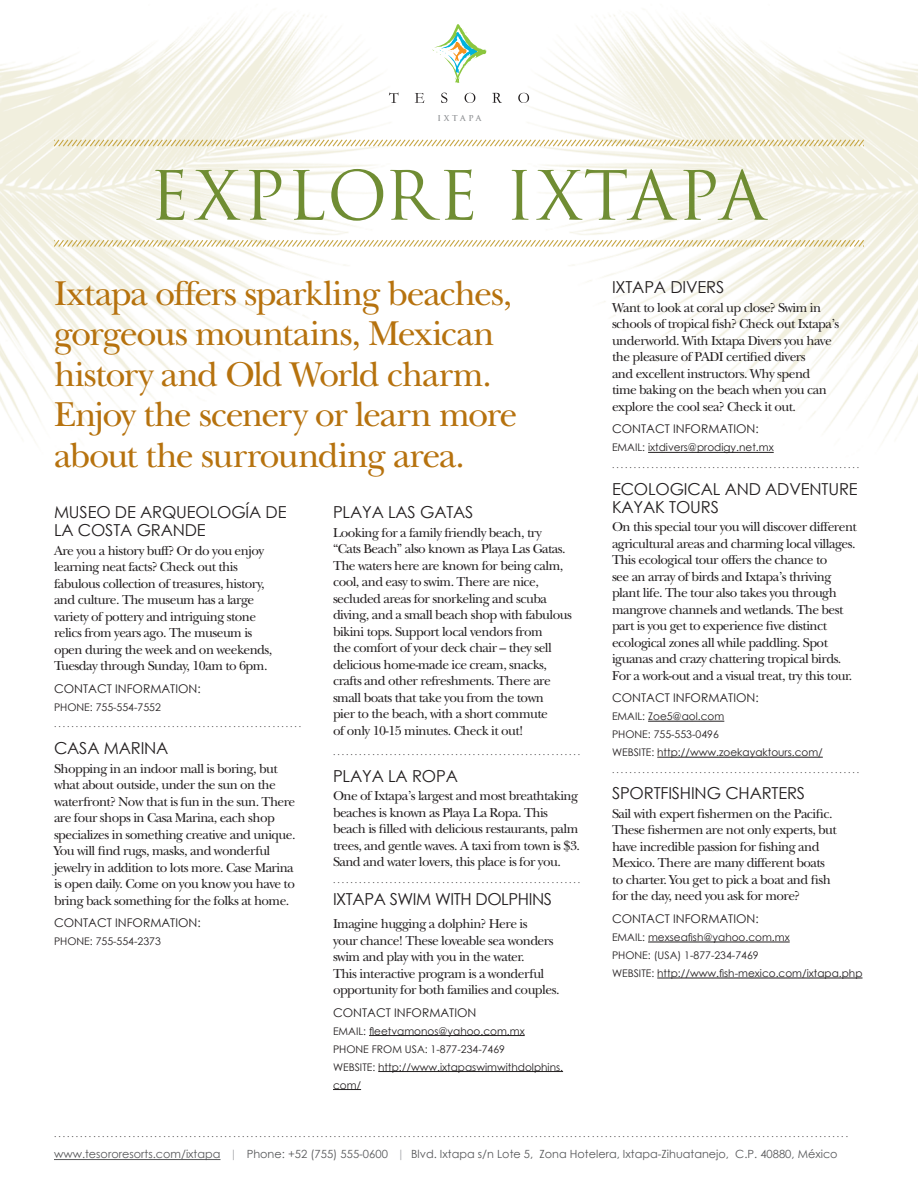
<style>
.page{position:relative;width:918px;height:1188px;background:#fff}
.page>*{position:absolute;margin:0;border:0;box-sizing:border-box;transform-origin:0 0}
.t1{font:66px "Trajan Pro";letter-spacing:.025em;color:#708d33}
.Intro{font:36px/40.5px "New Baskerville Std";letter-spacing:-.04em;color:#b6720e}
.Headers{font:16.5px/18px "Century Gothic";letter-spacing:-.01em;color:#231f20}
.Body_Copy{font:13.5px/16.5px "New Baskerville Std";letter-spacing:-.04em;color:#231f20}
.Contact_Header{font:12px "Century Gothic";color:#231f20}
.Phone_lower_case{font:11.25px "Century Gothic";color:#57585a}
.Phone{font:10.5px/18px "Century Gothic";color:#231f20}
.dot_line{font:9px "Baskerville Cyr LT Std Upright";color:#231f20}
.Phone_lower_case-2{font:9px "Baskerville Cyr LT Std Upright";color:#231f20}
.Body_Copy-2{font:9px "Baskerville Cyr LT Std Upright";color:#231f20}
.t2{font:700 7.95px "Trajan Pro";letter-spacing:.325em;color:#939598}
.s1{color:#a8a9ad}
</style>
<div class="page">
<img style="left:0;top:14px;width:392px;height:429px">
<img style="left:524px;top:14px;width:394px;height:438px">
<hr style="left:369px;top:1035px;width:156px;height:1px;background:#231f20">
<hr style="left:378px;top:1071px;width:185px;height:1px;background:#231f20">
<svg style="left:333px;top:1089px;width:28px;height:1px"></svg>
<hr style="left:648px;top:452px;width:126px;height:1px;background:#231f20">
<hr style="left:648px;top:721px;width:76px;height:1px;background:#231f20">
<hr style="left:657px;top:757px;width:166px;height:1px;background:#231f20">
<hr style="left:648px;top:942px;width:142px;height:1px;background:#231f20">
<hr style="left:657px;top:978px;width:206px;height:1px;background:#231f20">
<svg style="left:389px;top:93px;width:9px;height:10px"></svg>
<svg style="left:415px;top:93px;width:9px;height:10px"></svg>
<svg style="left:441px;top:93px;width:6px;height:10px"></svg>
<svg style="left:465px;top:93px;width:10px;height:10px"></svg>
<svg style="left:492px;top:93px;width:10px;height:10px"></svg>
<svg style="left:518px;top:93px;width:11px;height:10px"></svg>
<svg style="left:432px;top:24px;width:55px;height:59px"></svg>
<svg style="left:54px;top:240px;width:810px;height:7px"></svg>
<svg style="left:54px;top:140px;width:810px;height:6px"></svg>
<hr style="left:54px;top:1159px;width:166px;height:1px;background:#57585a">
<p class="t2" style="left:437px;top:113px;width:46px">IXTAPA</p>
<p class="t1" style="left:149px;top:154px;width:618px">EXPLORE IXTAPA</p>
<p class="Intro" style="left:54px;top:273px;width:465px">Ixtapa offers sparkling beaches, gorgeous mountains, Mexican history and Old World charm.<br>Enjoy the scenery or learn more about the surrounding area.</p>
<p class="Headers" style="left:54px;top:503px;width:234px">MUSEO DE ARQUEOLOGÍA DE<br>LA COSTA GRANDE</p>
<p class="Body_Copy" style="left:54px;top:542px;width:220px">Are you a history buff? Or do you enjoy learning neat facts? Check out this fabulous collection of treasures, history, and culture. The museum has a large variety of pottery and intriguing stone relics from years ago. The museum is open during the week and on weekends, Tuesday through Sunday, 10am to 6pm.</p>
<p class="Contact_Header" style="left:54px;top:680px;width:148px">CONTACT INFORMATION:</p>
<p class="Phone" style="left:54px;top:698px;width:108px">PHONE: 755-554-7552</p>
<p class="dot_line" style="left:54px;top:719px;width:249px">. . . . . . . . . . . . . . . . . . . . . . . . . . . . . . . . . . . . . . . . . . . . . . . . . . . . . . . . .</p>
<p class="Headers" style="left:54px;top:739px;width:115px">CASA MARINA</p>
<p class="Body_Copy" style="left:54px;top:760px;width:243px">Shopping in an indoor mall is boring, but what about outside, under the sun on the waterfront? Now that is fun in the sun. There are four shops in Casa Marina, each shop specializes in something creative and unique.<br>You will find rugs, masks, and wonderful jewelry in addition to lots more. Case Marina is open daily. Come on you know you have to bring back something for the folks at home.</p>
<p class="Contact_Header" style="left:54px;top:914px;width:148px">CONTACT INFORMATION:</p>
<p class="Phone" style="left:54px;top:932px;width:108px">PHONE: 755-554-2373</p>
<p class="Headers" style="left:333px;top:503px;width:142px">PLAYA LAS GATAS</p>
<p class="Body_Copy" style="left:333px;top:524px;width:240px">Looking for a family friendly beach, try “Cats Beach” also known as Playa Las Gatas.<br>The waters here are known for being calm, cool, and easy to swim. There are nice, secluded areas for snorkeling and scuba diving, and a small beach shop with fabulous bikini tops. Support local vendors from<br>the comfort of your deck chair – they sell delicious home-made ice cream, snacks, crafts and other refreshments. There are small boats that take you from the town<br>pier to the beach, with a short commute<br>of only 10-15 minutes. Check it out!</p>
<p class="Body_Copy-2" style="left:333px;top:747px;width:249px">. . . . . . . . . . . . . . . . . . . . . . . . . . . . . . . . . . . . . . . . . . . . . . . . . . . . . . . . .</p>
<p class="Headers" style="left:333px;top:766px;width:115px">PLAYA LA ROPA</p>
<p class="Body_Copy" style="left:333px;top:788px;width:249px">One of Ixtapa’s largest and most breathtaking beaches is known as Playa La Ropa. This beach is filled with delicious restaurants, palm trees, and gentle waves. A taxi from town is $3.<br>Sand and water lovers, this place is for you.</p>
<p class="dot_line" style="left:333px;top:875px;width:249px">. . . . . . . . . . . . . . . . . . . . . . . . . . . . . . . . . . . . . . . . . . . . . . . . . . . . . . . . .</p>
<p class="Headers" style="left:333px;top:890px;width:32px">IXTAPA</p>
<p class="Headers" style="left:390px;top:890px;width:164px">SWIM WITH DOLPHINS</p>
<p class="Body_Copy" style="left:333px;top:915px;width:228px">Imagine hugging a dolphin? Here is<br>your chance! These loveable sea wonders swim and play with you in the water.<br>This interactive program is a wonderful opportunity for both families and couples.</p>
<p class="Contact_Header" style="left:333px;top:1004px;width:145px">CONTACT INFORMATION</p>
<p class="Phone" style="left:333px;top:1022px;width:7px">EMAI</p>
<p class="Phone" style="left:358px;top:1022px;width:168px">L: FLEETVAMONOS@YAHOO.COM.MX</p>
<p class="Phone" style="left:333px;top:1040px;width:174px">PHONE FROM USA: 1-877-234-7469</p>
<p class="Phone" style="left:333px;top:1058px;width:232px">WEBSITE: HTTP://WWW.IXTAPASWIMWITHDOLPHINS.<br>COM/</p>
<p class="Headers" style="left:612px;top:278px;width:33px">IXTAPA</p>
<p class="Headers" style="left:670px;top:278px;width:55px">DIVERS</p>
<p class="Body_Copy" style="left:612px;top:299px;width:229px">Want to look at coral up close? Swim in schools of tropical fish? Check out Ixtapa’s underworld. With Ixtapa Divers you have the pleasure of PADI certified divers<br>and excellent instructors. Why spend<br>time baking on the beach when you can explore the cool sea? Check it out.</p>
<p class="Contact_Header" style="left:612px;top:421px;width:148px">CONTACT INFORMATION:</p>
<p class="Phone" style="left:612px;top:438px;width:7px">EMAI</p>
<p class="Phone" style="left:637px;top:438px;width:138px">L: IXTDIVERS@PRODIGY.NET.MX</p>
<p class="dot_line" style="left:612px;top:460px;width:249px">. . . . . . . . . . . . . . . . . . . . . . . . . . . . . . . . . . . . . . . . . . . . . . . . . . . . . . . . .</p>
<p class="Headers" style="left:612px;top:479px;width:247px">ECOLOGICAL AND ADVENTURE<br>KAYAK TOURS</p>
<p class="Body_Copy" style="left:612px;top:519px;width:246px">On this special tour you will discover different agricultural areas and charming local villages.<br>This ecological tour offers the chance to<br>see an array of birds and Ixtapa’s thriving plant life. The tour also takes you through mangrove channels and wetlands. The best part is you get to experience five distinct ecological zones all while paddling. Spot iguanas and crazy chattering tropical birds.<br>For a work-out and a visual treat, try this tour.</p>
<p class="Contact_Header" style="left:612px;top:689px;width:148px">CONTACT INFORMATION:</p>
<p class="Phone" style="left:612px;top:707px;width:7px">EMAI</p>
<p class="Phone" style="left:637px;top:707px;width:88px">L: ZOE5@AOL.COM</p>
<p class="Phone" style="left:612px;top:725px;width:108px">PHONE: 755-553-0496</p>
<p class="Phone" style="left:612px;top:743px;width:212px">WEBSITE: HTTP://WWW.ZOEKAYAKTOURS.COM/</p>
<p class="dot_line" style="left:612px;top:765px;width:249px">. . . . . . . . . . . . . . . . . . . . . . . . . . . . . . . . . . . . . . . . . . . . . . . . . . . . . . . . .</p>
<p class="Headers" style="left:612px;top:784px;width:195px">SPORTFISHING CHARTERS</p>
<p class="Body_Copy" style="left:612px;top:805px;width:226px">Sail with expert fishermen on the Pacific.<br>These fishermen are not only experts, but have incredible passion for fishing and Mexico. There are many different boats to charter. You get to pick a boat and fish for the day, need you ask for more?</p>
<p class="Contact_Header" style="left:612px;top:910px;width:148px">CONTACT INFORMATION:</p>
<p class="Phone" style="left:612px;top:928px;width:7px">EMAI</p>
<p class="Phone" style="left:637px;top:928px;width:154px">L: MEXSEAFISH@YAHOO.COM.MX</p>
<p class="Phone" style="left:612px;top:946px;width:148px">PHONE: (USA) 1-877-234-7469</p>
<p class="Phone" style="left:612px;top:964px;width:252px">WEBSITE: HTTP://WWW.FISH-MEXICO.COM/IXTAPA.PHP</p>
<p class="Phone_lower_case-2" style="left:54px;top:1130px;width:796px">. . . . . . . . . . . . . . . . . . . . . . . . . . . . . . . . . . . . . . . . . . . . . . . . . . . . . . . . . . . . . . . . . . . . . . . . . . . . . . . . . . . . . . . . . . . . . . . . . . . . . . . . . . . . . . . . . . . . . . . . . . . . . . . . . . . . . . . . . . . . . . . . . . . . . . . . . . . . . . . . . . . . . . . . . . . . . . . . . . . . . .</p>
<p class="Phone_lower_case" style="left:54px;top:1147px;width:785px">WWW.TESORORESORTS.COM/IXTAPA <span class="s1">|</span> PHONE: +52 (755) 555-0600 <span class="s1">|</span> BLVD. IXTAPA S/N LOTE 5, ZONA HOTELERA, IXTAPA-ZIHUATANEJO, C.P. 40880, MÉXICO</p>
</div>
